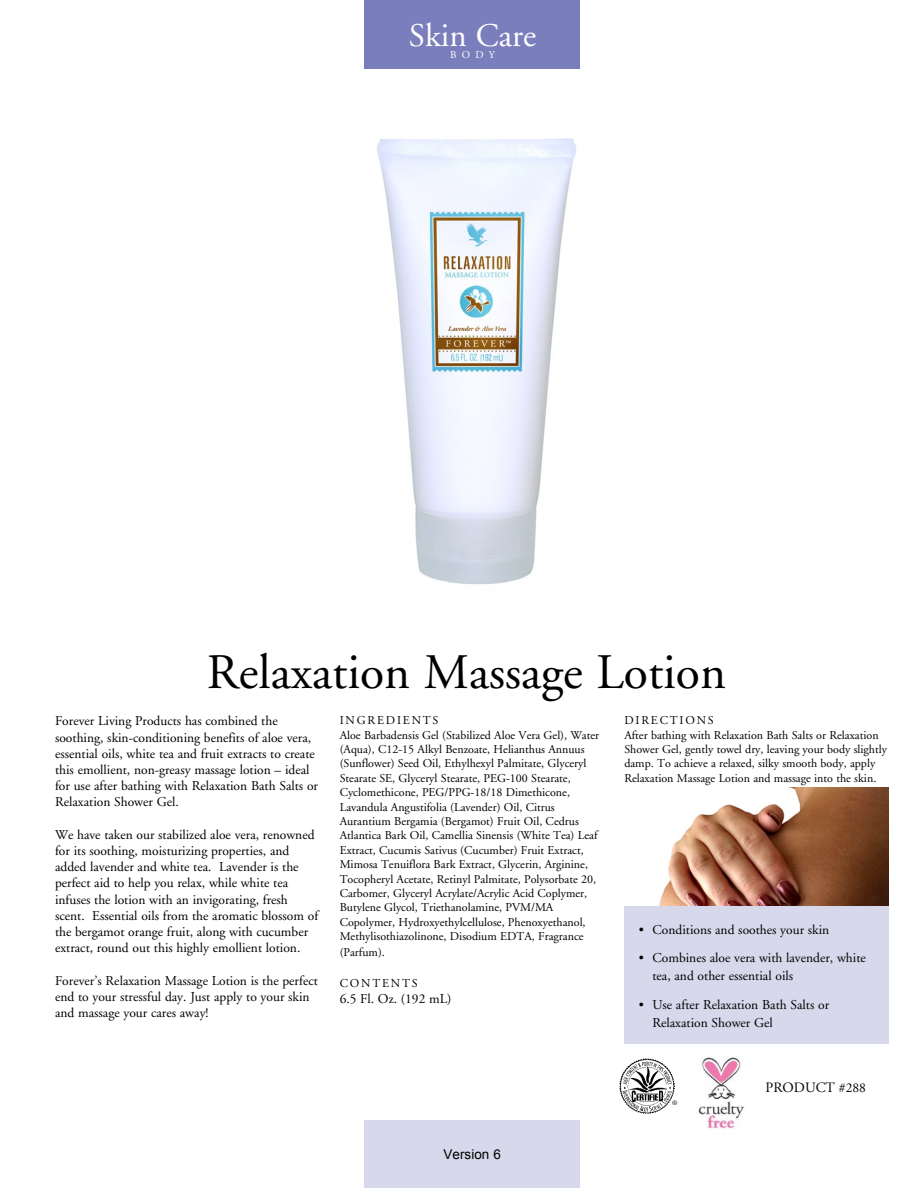
<style>
.page{position:relative;width:918px;height:1188px;background:#fff}
.page>*{position:absolute;margin:0;border:0;box-sizing:border-box;transform-origin:0 0}
.t1{font:49.5px "Adobe Garamond";color:#000}
.t2{font:33px "Adobe Garamond";color:#fff}
.t3{font:14.25px "Adobe Garamond";color:#000}
.t4{font:13.5px/16.2px "Adobe Garamond";color:#000}
.t5{font:13.5px "Arial";color:#000}
.t6{font:12px/14.4px "Adobe Garamond";color:#000}
.t7{font:12px "Adobe Garamond";letter-spacing:.15em;color:#000}
.t8{font:10.5px "Adobe Garamond";color:#fff}
.t9{font:6.75px "Adobe Garamond";color:#000}
.s1{font-size:13.5px}
</style>
<div class="page">
<img style="left:624px;top:788px;width:264px;height:119px">
<div style="left:624px;top:907px;width:264px;height:137px;background:#d7d8eb"></div>
<div style="left:364px;top:0;width:216px;height:68px;background:#7b7ebc"></div>
<div style="left:364px;top:1120px;width:216px;height:68px;background:#d7d8eb"></div>
<img style="left:698px;top:1057px;width:46px;height:72px">
<img style="left:619px;top:1058px;width:55px;height:55px">
<img style="left:377px;top:138px;width:200px;height:447px">
<h2 class="t2" style="left:409px;top:18px;width:129px">Skin Care</h2>
<p class="t8" style="left:450px;top:49px;width:46px">BODY</p>
<h1 class="t1" style="left:207px;top:645px;width:521px">Relaxation Massage Lotion</h1>
<p class="t4" style="left:55px;top:713px;width:265px">Forever Living Products has combined the soothing, skin-conditioning benefits of aloe vera, essential oils, white tea and fruit extracts to create this emollient, non-greasy massage lotion – ideal for use after bathing with Relaxation Bath Salts or Relaxation Shower Gel.</p>
<p class="t4" style="left:55px;top:827px;width:265px">We have taken our stabilized aloe vera, renowned for its soothing, moisturizing properties, and added lavender and white tea. Lavender is the perfect aid to help you relax, while white tea infuses the lotion with an invigorating, fresh scent. Essential oils from the aromatic blossom of the bergamot orange fruit, along with cucumber extract, round out this highly emollient lotion.</p>
<p class="t4" style="left:55px;top:973px;width:264px">Forever’s Relaxation Massage Lotion is the perfect end to your stressful day. Just apply to your skin and massage your cares away!</p>
<p class="t6" style="left:340px;top:714px;width:261px">INGREDIENTS<br>Aloe Barbadensis Gel (Stabilized Aloe Vera Gel), Water (Aqua), C12-15 Alkyl Benzoate, Helianthus Annuus (Sunflower) Seed Oil, Ethylhexyl Palmitate, Glyceryl Stearate SE, Glyceryl Stearate, PEG-100 Stearate, Cyclomethicone, PEG/PPG-18/18 Dimethicone, Lavandula Angustifolia (Lavender) Oil, Citrus Aurantium Bergamia (Bergamot) Fruit Oil, Cedrus Atlantica Bark Oil, Camellia Sinensis (White Tea) Leaf Extract, Cucumis Sativus (Cucumber) Fruit Extract, Mimosa Tenuiflora Bark Extract, Glycerin, Arginine, Tocopheryl Acetate, Retinyl Palmitate, Polysorbate 20, Carbomer, Glyceryl Acrylate/Acrylic Acid Coplymer, Butylene Glycol, Triethanolamine, PVM/MA Copolymer, Hydroxyethylcellulose, Phenoxyethanol, Methylisothiazolinone, Disodium EDTA, Fragrance</p>
<p class="t6" style="left:340px;top:946px;width:47px">(Parfum).</p>
<p class="t7" style="left:340px;top:977px;width:79px">CONTENTS</p>
<p class="t4" style="left:340px;top:991px;width:113px">6.5 Fl. Oz. (192 mL)</p>
<p class="t6" style="left:624px;top:714px;width:264px">DIRECTIONS<br>After bathing with Relaxation Bath Salts or Relaxation Shower Gel, gently towel dry, leaving your body slightly damp. To achieve a relaxed, silky smooth body, apply Relaxation Massage Lotion and massage into the skin.</p>
<p class="t4" style="left:639px;top:921px;width:192px">• Conditions and soothes your skin</p>
<p class="t4" style="left:652px;top:949px;width:215px;line-height:18px;text-indent:-14px">• Combines aloe vera with lavender, white tea, and other essential oils</p>
<p class="t4" style="left:652px;top:996px;width:178px;line-height:18px;text-indent:-14px">• Use after Relaxation Bath Salts or<br>Relaxation Shower Gel</p>
<p class="t5" style="left:444px;top:1146px;width:59px">Version 6</p>
<p class="t9" style="left:672px;top:1099px;width:7px">®</p>
<p class="t3" style="left:766px;top:1080px;width:102px">PRODUCT <span class="s1">#288</span></p>
</div>
